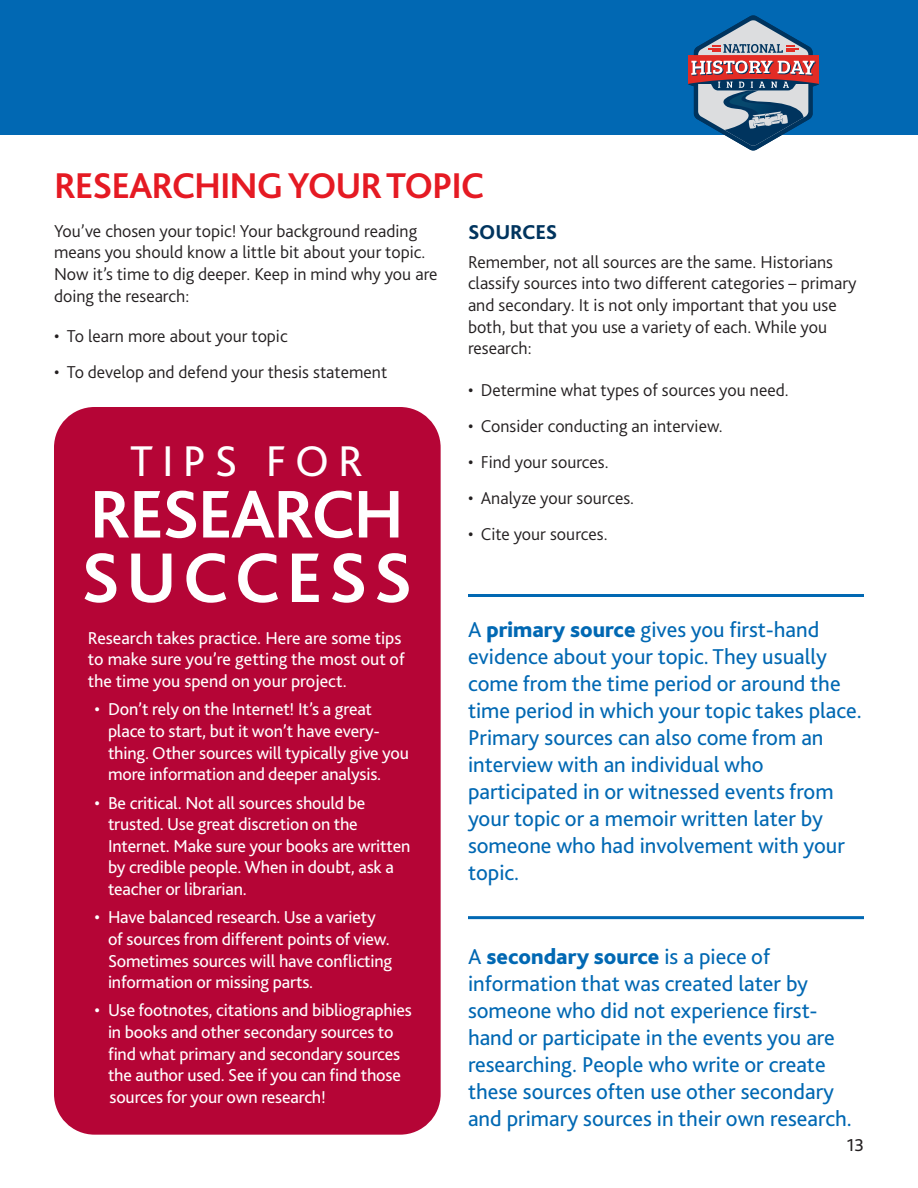
<style>
.page{position:relative;width:918px;height:1188px;background:#fff}
.page>*{position:absolute;margin:0;border:0;box-sizing:border-box;transform-origin:0 0}
.t1{font:700 73.5px "Bliss 2";letter-spacing:.075em;color:#fff}
.t2{font:700 70.5px "Bliss 2";letter-spacing:-.03em;color:#fff}
.t3{font:45px "Bliss 2";letter-spacing:.2em;color:#fff}
.t4{font:700 37.5px "Bliss 2";letter-spacing:-.03em;color:#e51a23}
.t5{font:22.5px/27px "Bliss 2";color:#0168b3}
.t6{font:800 21px "Bliss 2";letter-spacing:-.01em;color:#00345e}
.t7{font:18px/21.6px "Bliss 2";letter-spacing:-.01em;color:#fff}
.t8{font:300 18px/21.6px "Bliss 2";color:#231f20}
.t9{font:18px "Bliss 2";color:#231f20}
.s1{font-weight:800}
</style>
<div class="page">
<div style="left:0;top:0;width:918px;height:135px;background:#0168b3"></div>
<svg style="left:688px;top:15px;width:131px;height:135px"></svg>
<div style="left:54px;top:407px;width:387px;height:728px;background:#b50536;border-radius:40px"></div>
<hr style="left:468px;top:594px;width:396px;height:3px;background:#0168b3">
<hr style="left:468px;top:916px;width:396px;height:3px;background:#0168b3">
<h3 class="t4" style="left:54px;top:162px;width:432px">RESEARCHING YOUR TOPIC</h3>
<p class="t8" style="left:54px;top:220px;width:385px">You’ve chosen your topic! Your background reading means you should know a little bit about your topic.<br>Now it’s time to dig deeper. Keep in mind why you are doing the research:</p>
<p class="t8" style="left:54px;top:325px;width:235px">• To learn more about your topic</p>
<p class="t8" style="left:54px;top:361px;width:335px">• To develop and defend your thesis statement</p>
<h3 class="t3" style="left:130px;top:433px;width:235px">TIPS FOR</h3>
<h2 class="t2" style="left:89px;top:470px;width:316px">RESEARCH</h2>
<h1 class="t1" style="left:81px;top:532px;width:333px">SUCCESS</h1>
<p class="t7" style="left:88px;top:627px;width:318px">Research takes practice. Here are some tips to make sure you’re getting the most out of the time you spend on your project.</p>
<p class="t7" style="left:108px;top:698px;width:302px;text-indent:-14px">• Don’t rely on the Internet! It’s a great place to start, but it won’t have every&shy;thing. Other sources will typically give you more information and deeper analysis.</p>
<p class="t7" style="left:108px;top:791px;width:304px;text-indent:-14px">• Be critical. Not all sources should be trusted. Use great discretion on the Internet. Make sure your books are written by credible people. When in doubt, ask a teacher or librarian.</p>
<p class="t7" style="left:108px;top:906px;width:286px;text-indent:-14px">• Have balanced research. Use a variety of sources from different points of view.<br>Sometimes sources will have conflicting information or missing parts.</p>
<p class="t7" style="left:108px;top:999px;width:305px;text-indent:-14px">• Use footnotes, citations and bibliographies in books and other secondary sources to find what primary and secondary sources the author used. See if you can find those sources for your own research!</p>
<p class="t6" style="left:468px;top:219px;width:91px">SOURCES</p>
<p class="t8" style="left:468px;top:251px;width:390px">Remember, not all sources are the same. Historians classify sources into two different categories – primary and secondary. It is not only important that you use both, but that you use a variety of each. While you research:</p>
<p class="t8" style="left:468px;top:379px;width:322px">• Determine what types of sources you need.</p>
<p class="t8" style="left:468px;top:415px;width:256px">• Consider conducting an interview.</p>
<p class="t8" style="left:468px;top:451px;width:142px">• Find your sources.</p>
<p class="t8" style="left:468px;top:487px;width:168px">• Analyze your sources.</p>
<p class="t8" style="left:468px;top:523px;width:141px">• Cite your sources.</p>
<p class="t5" style="left:468px;top:615px;width:395px">A <span class="s1">primary source</span> gives you first-hand evidence about your topic. They usually come from the time period or around the time period in which your topic takes place.<br>Primary sources can also come from an interview with an individual who participated in or witnessed events from your topic or a memoir written later by someone who had involvement with your topic.</p>
<p class="t5" style="left:468px;top:942px;width:385px">A <span class="s1">secondary source</span> is a piece of information that was created later by someone who did not experience first&shy;hand or participate in the events you are researching. People who write or create these sources often use other secondary and primary sources in their own research.</p>
<p class="t9" style="left:847px;top:1134px;width:19px">13</p>
</div>
